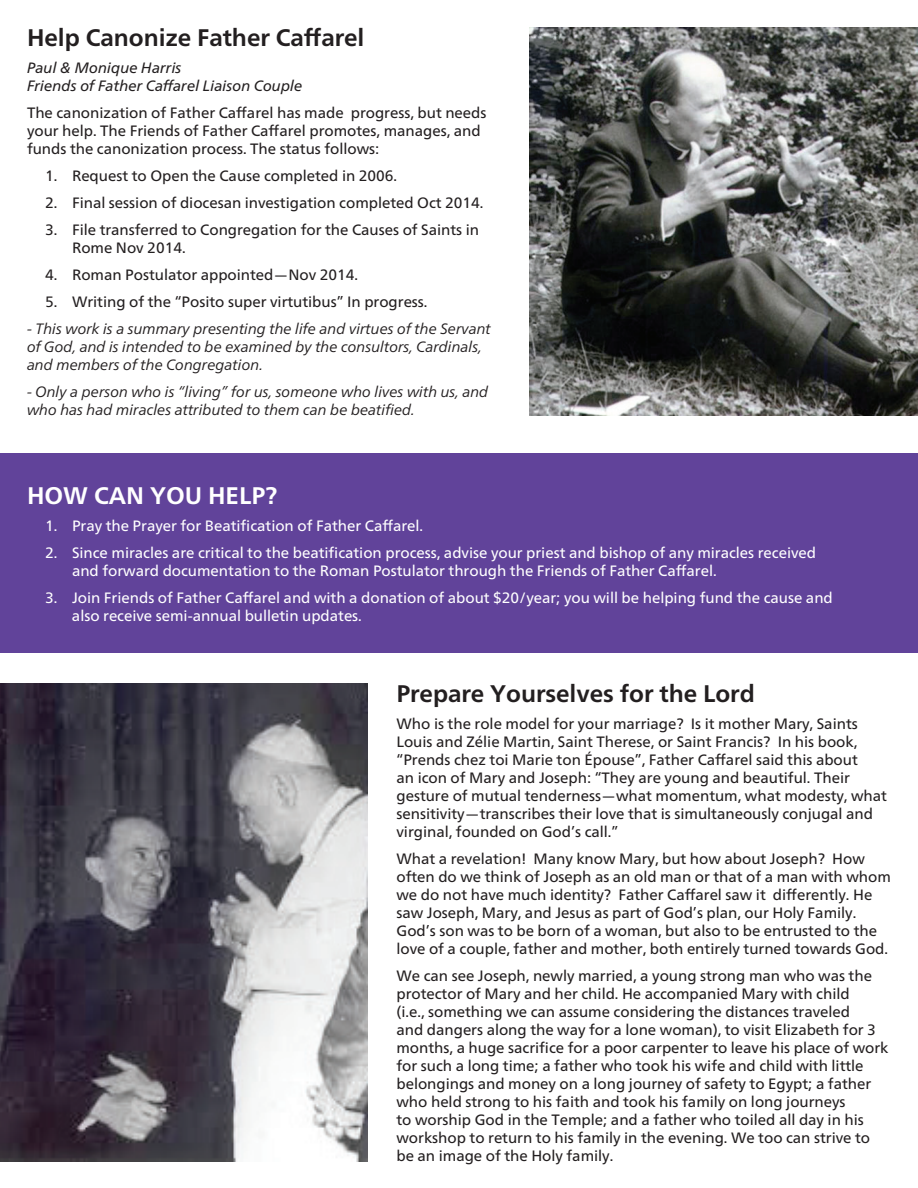
<style>
.page{position:relative;width:918px;height:1188px;background:#fff}
.page>*{position:absolute;margin:0;border:0;box-sizing:border-box;transform-origin:0 0}
.t1{font:700 24px "Frutiger Neue LT";color:#231f20}
.t2{font:700 24px "Frutiger Neue LT";color:#fff}
.t3{font:15px/18px "Frutiger Neue LT";color:#231f20}
.t4{font:15px/18px "Frutiger Neue LT";color:#fff}
.t5{font:italic 15px/18px "Frutiger Neue LT";color:#231f20}
.t6{font:italic 15px/18px "Frutiger Neue LT";color:#231f20}
</style>
<div class="page">
<div style="left:0;top:454px;width:918px;height:199px;background:#61439a"></div>
<img style="left:0;top:683px;width:368px;height:479px">
<img style="left:530px;top:27px;width:388px;height:388px">
<h1 class="t1" style="left:27px;top:24px;width:339px">Help Canonize Father Caffarel</h1>
<p class="t6" style="left:27px;top:59px;width:277px">Paul &amp; Monique Harris<br>Friends of Father Caffarel Liaison Couple</p>
<p class="t3" style="left:27px;top:104px;width:461px">The canonization of Father Caffarel has made progress, but needs your help. The Friends of Father Caffarel promotes, manages, and funds the canonization process. The status follows:</p>
<p class="t3" style="left:45px;top:167px;width:354px">1. Request to Open the Cause completed in 2006.</p>
<p class="t3" style="left:45px;top:194px;width:440px">2. Final session of diocesan investigation completed Oct 2014.</p>
<p class="t3" style="left:72px;top:221px;width:409px;text-indent:-27px">3. File transferred to Congregation for the Causes of Saints in<br>Rome Nov 2014.</p>
<p class="t3" style="left:45px;top:266px;width:315px">4. Roman Postulator appointed—Nov 2014.</p>
<p class="t3" style="left:45px;top:293px;width:384px">5. Writing of the “Posito super virtutibus” In progress.</p>
<p class="t5" style="left:27px;top:320px;width:465px">- This work is a summary presenting the life and virtues of the Servant of God, and is intended to be examined by the consultors, Cardinals, and members of the Congregation.</p>
<p class="t5" style="left:27px;top:383px;width:463px">- Only a person who is “living” for us, someone who lives with us, and who has had miracles attributed to them can be beatified.</p>
<h1 class="t2" style="left:27px;top:482px;width:252px">HOW CAN YOU HELP?</h1>
<p class="t4" style="left:45px;top:517px;width:380px">1. Pray the Prayer for Beatification of Father Caffarel.</p>
<p class="t4" style="left:72px;top:544px;width:746px;text-indent:-27px">2. Since miracles are critical to the beatification process, advise your priest and bishop of any miracles received and forward documentation to the Roman Postulator through the Friends of Father Caffarel.</p>
<p class="t4" style="left:72px;top:589px;width:762px;text-indent:-27px">3. Join Friends of Father Caffarel and with a donation of about $20/year; you will be helping fund the cause and also receive semi-annual bulletin updates.</p>
<h1 class="t1" style="left:396px;top:680px;width:360px">Prepare Yourselves for the Lord</h1>
<p class="t3" style="left:396px;top:715px;width:492px">Who is the role model for your marriage? Is it mother Mary, Saints Louis and Zélie Martin, Saint Therese, or Saint Francis? In his book, “Prends chez toi Marie ton Épouse”, Father Caffarel said this about<br>an icon of Mary and Joseph: “They are young and beautiful. Their gesture of mutual tenderness—what momentum, what modesty, what sensitivity—transcribes their love that is simultaneously conjugal and virginal, founded on God’s call.”</p>
<p class="t3" style="left:396px;top:850px;width:496px">What a revelation! Many know Mary, but how about Joseph? How often do we think of Joseph as an old man or that of a man with whom we do not have much identity? Father Caffarel saw it differently. He saw Joseph, Mary, and Jesus as part of God’s plan, our Holy Family.<br>God’s son was to be born of a woman, but also to be entrusted to the love of a couple, father and mother, both entirely turned towards God.</p>
<p class="t3" style="left:396px;top:967px;width:494px">We can see Joseph, newly married, a young strong man who was the protector of Mary and her child. He accompanied Mary with child<br>(i.e., something we can assume considering the distances traveled<br>and dangers along the way for a lone woman), to visit Elizabeth for 3 months, a huge sacrifice for a poor carpenter to leave his place of work for such a long time; a father who took his wife and child with little belongings and money on a long journey of safety to Egypt; a father who held strong to his faith and took his family on long journeys<br>to worship God in the Temple; and a father who toiled all day in his workshop to return to his family in the evening. We too can strive to be an image of the Holy family.</p>
</div>
